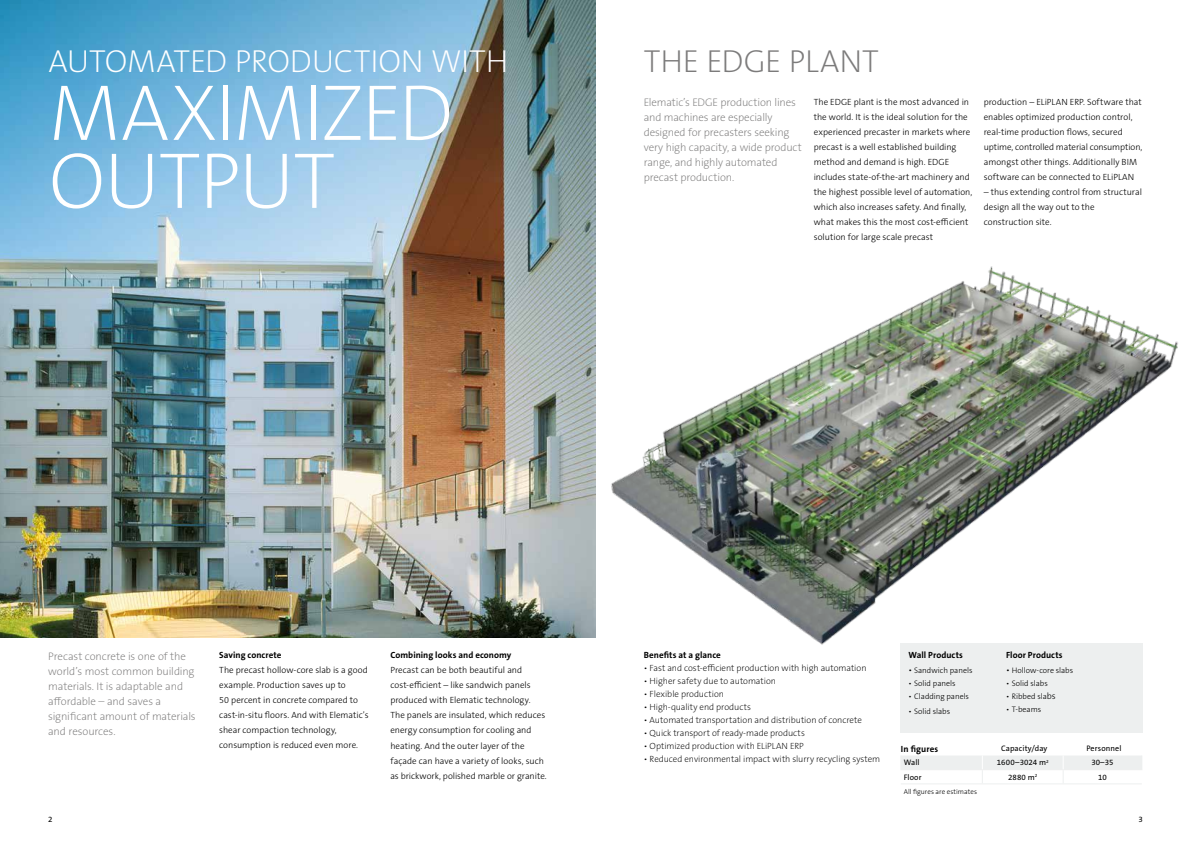
<style>
.page{position:relative;width:1191px;height:842px;background:#fff}
.page>*{position:absolute;margin:0;border:0;box-sizing:border-box;transform-origin:0 0}
.t1{font:200 80px/68px "The Sans B Plus W2";letter-spacing:-.02em;color:#fff}
.t2{font:200 32px "The Sans B Plus W2";letter-spacing:-.005em;color:#fff}
.t3{font:200 32px "The Sans B Plus W2";letter-spacing:-.005em;color:#7c7b7b}
.t4{font:200 11px/15px "The Sans B Plus W2";letter-spacing:-.01em;color:#7c7b7b}
.t5{font:300 9px/15px "The Sans B Plus W3";color:#000}
.t6{font:200 9px "The Sans B Plus W2";letter-spacing:-.005em;color:#000}
.t7{font:700 9px "The Sans B Plus W7";letter-spacing:.005em;color:#000}
.t8{font:300 8px "The Sans B Plus W3";color:#000}
.t9{font:8px "The Sans B Plus W5 Plain";letter-spacing:.01em;color:#000}
.t10{font:300 7px "The Sans B Plus W3";letter-spacing:.005em;color:#000}
.s1{font-size:9px}
</style>
<div class="page">
<img style="left:0;top:0;width:595px;height:637px">
<div style="left:900px;top:643px;width:242px;height:90px;background:#edefef"></div>
<img style="left:611px;top:266px;width:567px;height:395px">
<hr style="left:900px;top:783px;width:82px;height:1px;background:#edefef">
<hr style="left:982px;top:783px;width:81px;height:1px;background:#edefef">
<hr style="left:1063px;top:783px;width:78px;height:1px;background:#edefef">
<svg style="left:900px;top:755px;width:242px;height:28px"></svg>
<h2 class="t2" style="left:48px;top:41px;width:461px">AUTOMATED PRODUCTION WITH</h2>
<h1 class="t1" style="left:49px;top:79px;width:406px">MAXIMIZED<br>OUTPUT</h1>
<h2 class="t3" style="left:644px;top:41px;width:236px">THE EDGE PLANT</h2>
<p class="t4" style="left:643px;top:95px;width:160px">Elematic’s EDGE production lines and machines are especially designed for precasters seeking very high capacity, a wide product range, and highly automated precast production.</p>
<p class="t5" style="left:813px;top:94px;width:160px">The EDGE plant is the most advanced in the world. It is the ideal solution for the experienced precaster in markets where precast is a well established building method and demand is high. EDGE includes state-of-the-art machinery and the highest possible level of automation, which also increases safety. And finally, what makes this the most cost-efficient solution for large scale precast</p>
<p class="t5" style="left:983px;top:94px;width:160px">production – ELiPLAN ERP. Software that enables optimized production control, real-time production flows, secured uptime, controlled material consumption, amongst other things. Additionally BIM software can be connected to ELiPLAN</p>
<p class="t5" style="left:983px;top:184px;width:160px">– thus extending control from structural design all the way out to the construction site.</p>
<p class="t4" style="left:48px;top:649px;width:149px">Precast concrete is one of the world’s most common building materials. It is adaptable and affordable – and saves a significant amount of materials and resources.</p>
<p class="t7" style="left:219px;top:650px;width:64px">Saving concrete</p>
<p class="t5" style="left:219px;top:663px;width:151px">The precast hollow-core slab is a good example. Production saves up to<br>50 percent in concrete compared to cast-in-situ floors. And with Elematic’s shear compaction technology, consumption is reduced even more.</p>
<p class="t7" style="left:390px;top:650px;width:123px">Combining looks and economy</p>
<p class="t5" style="left:390px;top:663px;width:158px">Precast can be both beautiful and cost-efficient – like sandwich panels produced with Elematic technology.<br>The panels are insulated, which reduces energy consumption for cooling and heating. And the outer layer of the façade can have a variety of looks, such as brickwork, polished marble or granite.</p>
<p class="t7" style="left:644px;top:650px;width:78px">Benefits at a glance</p>
<p class="t6" style="left:644px;top:663px;width:224px">• Fast and cost-efficient production with high automation</p>
<p class="t6" style="left:644px;top:676px;width:134px">• Higher safety due to automation</p>
<p class="t6" style="left:644px;top:689px;width:82px">• Flexible production</p>
<p class="t6" style="left:644px;top:702px;width:109px">• High-quality end products</p>
<p class="t6" style="left:644px;top:715px;width:219px">• Automated transportation and distribution of concrete</p>
<p class="t6" style="left:644px;top:728px;width:162px">• Quick transport of ready-made products</p>
<p class="t6" style="left:644px;top:741px;width:161px">• Optimized production with ELiPLAN ERP</p>
<p class="t6" style="left:644px;top:754px;width:238px">• Reduced environmental impact with slurry recycling system</p>
<p class="t7" style="left:908px;top:649px;width:56px">Wall Products</p>
<p class="t8" style="left:908px;top:665px;width:65px"><span class="s1">•</span> Sandwich panels</p>
<p class="t8" style="left:908px;top:678px;width:48px">• Solid panels</p>
<p class="t8" style="left:908px;top:691px;width:62px">• Cladding panels</p>
<p class="t8" style="left:908px;top:706px;width:43px">• Solid slabs</p>
<p class="t7" style="left:1006px;top:649px;width:58px">Floor Products</p>
<p class="t8" style="left:1006px;top:665px;width:69px"><span class="s1">•</span> Hollow-core slabs</p>
<p class="t8" style="left:1006px;top:678px;width:43px">• Solid slabs</p>
<p class="t8" style="left:1006px;top:691px;width:51px">• Ribbed sla<span class="s1">bs</span></p>
<p class="t8" style="left:1006px;top:704px;width:37px">• T-beams</p>
<p class="t7" style="left:901px;top:743px;width:39px">In figures</p>
<p class="t9" style="left:1001px;top:743px;width:48px">Capacity/day</p>
<p class="t9" style="left:1086px;top:743px;width:37px">Personnel</p>
<p class="t9" style="left:903px;top:757px;width:17px">Wall</p>
<p class="t9" style="left:996px;top:757px;width:54px">1600–3024 m<sup>2</sup></p>
<p class="t9" style="left:1091px;top:757px;width:23px">30–35</p>
<p class="t9" style="left:903px;top:772px;width:19px">Floor</p>
<p class="t9" style="left:1008px;top:772px;width:31px">2880 m<sup>2</sup></p>
<p class="t9" style="left:1098px;top:772px;width:10px">10</p>
<p class="t10" style="left:903px;top:787px;width:75px">All figures are estimates</p>
<p class="t9" style="left:48px;top:814px;width:6px">2</p>
<p class="t9" style="left:1138px;top:814px;width:6px">3</p>
</div>
